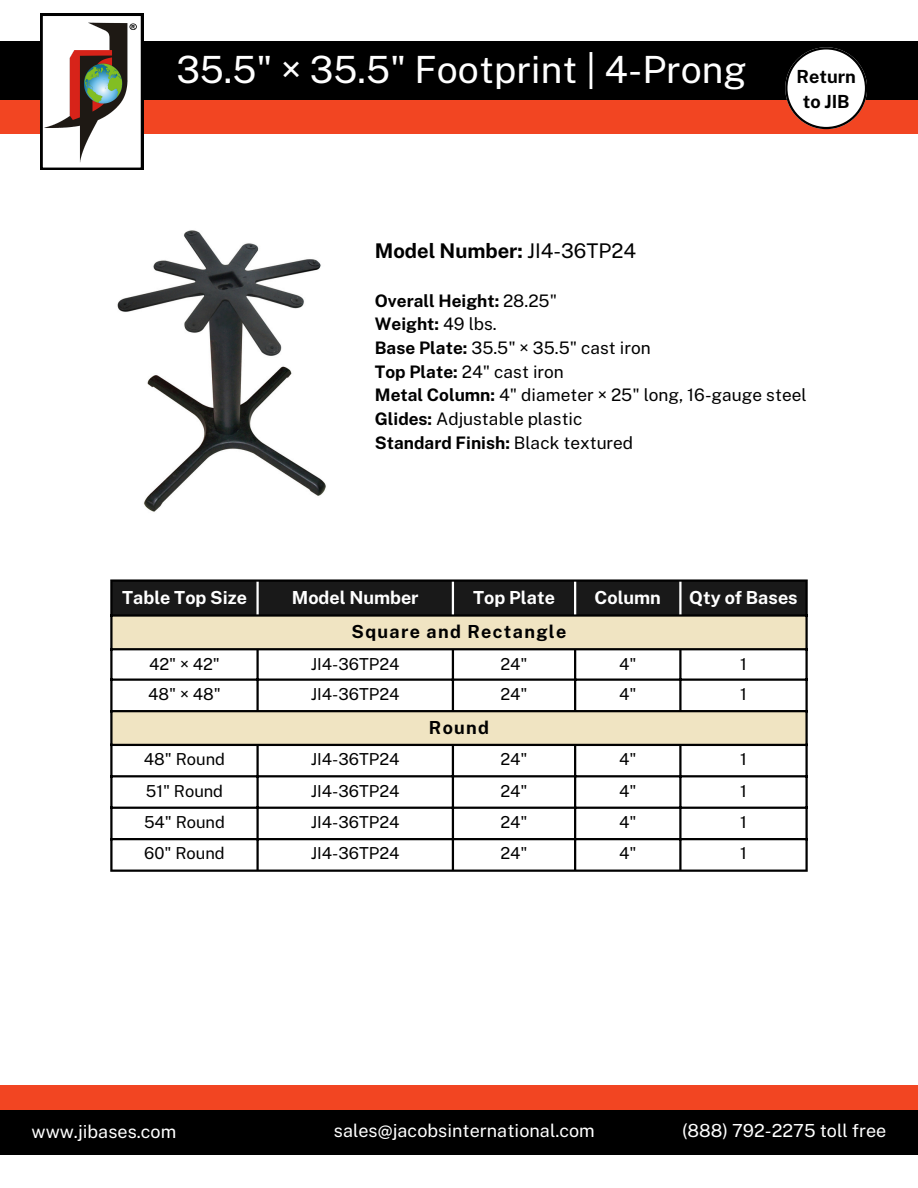
<style>
.page{position:relative;width:918px;height:1188px;background:#fff}
.page>*{position:absolute;margin:0;border:0;box-sizing:border-box;transform-origin:0 0}
.t1{font:37.5px "Public Sans";color:#fff}
.t2{font:700 20.25px "Public Sans";color:#000}
.t3{font:700 18.15px/24.8px "Public Sans";color:#000;text-align:center}
.t4{font:18px "Public Sans";color:#fff}
.t5{font:700 18px "Public Sans";color:#fff}
.t6{font:700 18px "Public Sans";letter-spacing:.075em;color:#000}
.t7{font:17.25px "Public Sans";color:#000}
.t8{font:700 17.25px "Public Sans";color:#000}
.t9{font:16.5px "Public Sans";color:#000}
.s1{font-weight:400}
.s2{font-weight:700}
</style>
<div class="page">
<div style="left:0;top:75px;width:918px;height:58px;background:#f24522"></div>
<div style="left:0;top:41px;width:918px;height:59px;background:#000"></div>
<div style="left:0;top:1085px;width:918px;height:58px;background:#f24522"></div>
<div style="left:0;top:1110px;width:918px;height:45px;background:#000"></div>
<img style="left:117px;top:230px;width:209px;height:282px">
<svg style="left:785px;top:47px;width:82px;height:82px"></svg>
<svg style="left:41px;top:14px;width:102px;height:156px"></svg>
<img style="left:44px;top:19px;width:96px;height:145px">
<div style="left:113px;top:582px;width:692px;height:32px;background:#191919"></div>
<svg style="left:113px;top:617px;width:692px;height:127px;fill:#f0e4c2"></svg>
<hr style="left:110px;top:582px;width:3px;height:288px;background:#000">
<hr style="left:256px;top:650px;width:3px;height:60px;background:#000">
<hr style="left:256px;top:746px;width:3px;height:124px;background:#000">
<hr style="left:452px;top:650px;width:2px;height:60px;background:#000">
<hr style="left:452px;top:746px;width:2px;height:124px;background:#000">
<hr style="left:574px;top:650px;width:2px;height:60px;background:#000">
<hr style="left:574px;top:746px;width:2px;height:124px;background:#000">
<hr style="left:679px;top:650px;width:3px;height:60px;background:#000">
<hr style="left:679px;top:746px;width:3px;height:124px;background:#000">
<hr style="left:805px;top:582px;width:3px;height:288px;background:#000">
<hr style="left:110px;top:579px;width:698px;height:3px;background:#000">
<hr style="left:110px;top:614px;width:698px;height:3px;background:#000">
<hr style="left:110px;top:648px;width:698px;height:2px;background:#000">
<hr style="left:110px;top:679px;width:698px;height:2px;background:#000">
<hr style="left:110px;top:710px;width:698px;height:2px;background:#000">
<hr style="left:110px;top:744px;width:698px;height:2px;background:#000">
<hr style="left:110px;top:775px;width:698px;height:2px;background:#000">
<hr style="left:110px;top:807px;width:698px;height:2px;background:#000">
<hr style="left:110px;top:838px;width:698px;height:2px;background:#000">
<hr style="left:110px;top:870px;width:698px;height:2px;background:#000">
<hr style="left:256px;top:582px;width:3px;height:32px;background:#fff">
<hr style="left:452px;top:582px;width:2px;height:32px;background:#fff">
<hr style="left:574px;top:582px;width:2px;height:32px;background:#fff">
<hr style="left:679px;top:582px;width:3px;height:32px;background:#fff">
<p class="t1" style="left:176px;top:47px;width:572px">35.5" × 35.5" Footprint | 4-Prong</p>
<h2 class="t3" style="left:797px;top:64px;width:61px">Return to JIB</h2>
<p class="t2" style="left:375px;top:239px;width:263px">Model Number: <span class="s1">JI4-36TP24</span></p>
<p class="t8" style="left:375px;top:290px;width:184px">Overall Height: <span class="s1">28.25"</span></p>
<p class="t8" style="left:375px;top:314px;width:123px">Weight: <span class="s1">49 lbs.</span></p>
<p class="t7" style="left:375px;top:338px;width:277px"><span class="s2">Base Plate:</span> 35.5" × 35.5" cast iron</p>
<p class="t7" style="left:375px;top:361px;width:191px"><span class="s2">Top Plate:</span> 24" cast iron</p>
<p class="t7" style="left:375px;top:385px;width:433px"><span class="s2">Metal Column:</span> 4" diameter × 25" long, 16-gauge steel</p>
<p class="t7" style="left:375px;top:409px;width:209px"><span class="s2">Glides:</span> Adjustable plastic</p>
<p class="t8" style="left:375px;top:432px;width:260px">Standard Finish: <span class="s1">Black textured</span></p>
<p class="t5" style="left:122px;top:587px;width:126px">Table Top Size</p>
<p class="t5" style="left:292px;top:587px;width:128px">Model Number</p>
<p class="t5" style="left:473px;top:587px;width:83px">Top Plate</p>
<p class="t5" style="left:595px;top:587px;width:68px">Column</p>
<p class="t5" style="left:689px;top:587px;width:110px">Qty of Bases</p>
<p class="t6" style="left:352px;top:621px;width:216px">Square and Rectangle</p>
<p class="t9" style="left:149px;top:654px;width:72px">42" × 42"</p>
<p class="t9" style="left:311px;top:654px;width:90px">JI4-36TP24</p>
<p class="t9" style="left:500px;top:654px;width:29px">24"</p>
<p class="t9" style="left:619px;top:654px;width:19px">4"</p>
<p class="t9" style="left:740px;top:654px;width:8px">1</p>
<p class="t9" style="left:148px;top:684px;width:74px">48" × 48"</p>
<p class="t9" style="left:311px;top:684px;width:90px">JI4-36TP24</p>
<p class="t9" style="left:500px;top:684px;width:29px">24"</p>
<p class="t9" style="left:619px;top:684px;width:19px">4"</p>
<p class="t9" style="left:740px;top:684px;width:8px">1</p>
<p class="t6" style="left:429px;top:717px;width:62px">Round</p>
<p class="t9" style="left:144px;top:749px;width:83px">48" Round</p>
<p class="t9" style="left:311px;top:749px;width:90px">JI4-36TP24</p>
<p class="t9" style="left:500px;top:749px;width:29px">24"</p>
<p class="t9" style="left:619px;top:749px;width:19px">4"</p>
<p class="t9" style="left:740px;top:749px;width:8px">1</p>
<p class="t9" style="left:146px;top:781px;width:79px">51" Round</p>
<p class="t9" style="left:311px;top:781px;width:90px">JI4-36TP24</p>
<p class="t9" style="left:500px;top:781px;width:29px">24"</p>
<p class="t9" style="left:619px;top:781px;width:19px">4"</p>
<p class="t9" style="left:740px;top:781px;width:8px">1</p>
<p class="t9" style="left:144px;top:812px;width:82px">54" Round</p>
<p class="t9" style="left:311px;top:812px;width:90px">JI4-36TP24</p>
<p class="t9" style="left:500px;top:812px;width:29px">24"</p>
<p class="t9" style="left:619px;top:812px;width:19px">4"</p>
<p class="t9" style="left:740px;top:812px;width:8px">1</p>
<p class="t9" style="left:144px;top:844px;width:82px">60" Round</p>
<p class="t9" style="left:311px;top:844px;width:90px">JI4-36TP24</p>
<p class="t9" style="left:500px;top:844px;width:29px">24"</p>
<p class="t9" style="left:619px;top:844px;width:19px">4"</p>
<p class="t9" style="left:740px;top:844px;width:8px">1</p>
<h1 class="t4" style="left:32px;top:1121px;width:146px">www.jibases.com</h1>
<h3 class="t4" style="left:334px;top:1120px;width:263px">sales@jacobsinternational.com</h3>
<p class="t4" style="left:682px;top:1120px;width:206px">(888) 792-2275 toll free</p>
</div>
